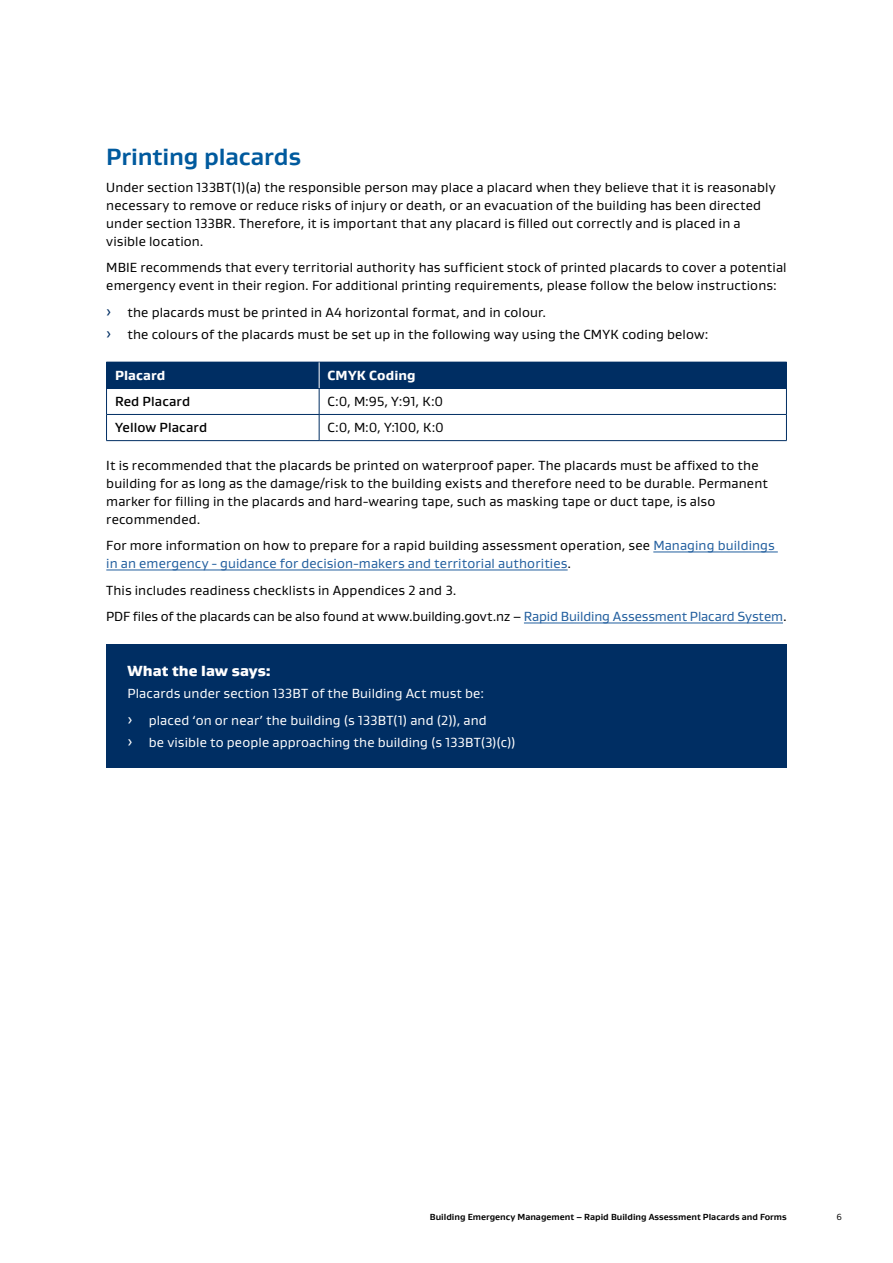
<style>
.page{position:relative;width:893px;height:1263px;background:#fff}
.page>*{position:absolute;margin:0;border:0;box-sizing:border-box;transform-origin:0 0}
.t1{font:700 24px "Gustan";letter-spacing:-.005em;color:#005a9e}
.t2{font:900 15px "Gustan";letter-spacing:.005em;color:#fff}
.t3{font:13.5px/18px "Gustan";letter-spacing:.01em;color:#000}
.t4{font:13.5px/18px "Gustan";letter-spacing:.01em;color:#215e9e}
.t5{font:13.5px "Gustan";letter-spacing:.01em;color:#fff}
.t6{font:13.5px "Gustan";letter-spacing:-.01em;color:#000}
.t7{font:500 13.5px "Gustan";letter-spacing:.01em;color:#000}
.t8{font:800 13.5px "Gustan";letter-spacing:.01em;color:#fff}
.t9{font:700 9px "Gustan";color:#000}
.t10{font:9px "Gustan";color:#000}
.s1{color:#000}
.s2{color:#215e9e}
</style>
<div class="page">
<div style="left:106px;top:644px;width:681px;height:124px;background:#002e63"></div>
<div style="left:107px;top:362px;width:212px;height:26px;background:#002e63"></div>
<div style="left:319px;top:362px;width:467px;height:26px;background:#002e63"></div>
<hr style="left:106px;top:388px;width:213px;height:1px;background:#002e63">
<hr style="left:319px;top:388px;width:468px;height:1px;background:#002e63">
<hr style="left:106px;top:414px;width:213px;height:1px;background:#002e63">
<svg style="left:106px;top:362px;width:1px;height:78px"></svg>
<hr style="left:319px;top:414px;width:468px;height:1px;background:#002e63">
<svg style="left:786px;top:362px;width:1px;height:78px"></svg>
<hr style="left:106px;top:440px;width:213px;height:1px;background:#002e63">
<hr style="left:319px;top:440px;width:468px;height:1px;background:#002e63">
<svg style="left:319px;top:362px;width:1px;height:78px"></svg>
<hr style="left:653px;top:552px;width:125px;height:1px;background:#215e9e">
<hr style="left:106px;top:570px;width:462px;height:1px;background:#215e9e">
<hr style="left:524px;top:623px;width:259px;height:1px;background:#215e9e">
<h2 class="t1" style="left:106px;top:141px;width:196px">Printing placards</h2>
<p class="t3" style="left:106px;top:178px;width:671px">Under section 133BT(1)(a) the responsible person may place a placard when they believe that it is reasonably necessary to remove or reduce risks of injury or death, or an evacuation of the building has been directed under section 133BR. Therefore, it is important that any placard is flled out correctly and is placed in a visible location.</p>
<p class="t3" style="left:106px;top:258px;width:682px">MBIE recommends that every territorial authority has suffcient stock of printed placards to cover a potential emergency event in their region. For additional printing requirements, please follow the below instructions:</p>
<p class="t3" style="left:128px;top:300px;width:582px;line-height:22.2px">the placards must be printed in A4 horizontal format, and in colour.<br>the colours of the placards must be set up in the following way using the CMYK coding below:</p>
<p class="t8" style="left:115px;top:366px;width:52px">Placard</p>
<p class="t8" style="left:328px;top:366px;width:90px">CMYK Coding</p>
<p class="t7" style="left:115px;top:392px;width:77px">Red Placard</p>
<p class="t3" style="left:328px;top:392px;width:117px">C:0, M:95, Y:91, K:0</p>
<p class="t7" style="left:115px;top:419px;width:94px">Yellow Placard</p>
<p class="t3" style="left:328px;top:418px;width:118px">C:0, M:0, Y:100, K:0</p>
<p class="t3" style="left:106px;top:456px;width:663px">It is recommended that the placards be printed on waterproof paper. The placards must be affxed to the building for as long as the damage/risk to the building exists and therefore need to be durable. Permanent marker for flling in the placards and hard-wearing tape, such as masking tape or duct tape, is also recommended.</p>
<p class="t4" style="left:106px;top:536px;width:670px"><span class="s1">For more information on how to prepare for a rapid building assessment operation, see</span> Managing buildings in an emergency - guidance for decision-makers and territorial authorities<span class="s1">.</span></p>
<p class="t3" style="left:106px;top:581px;width:352px">This includes readiness checklists in Appendices 2 and 3.</p>
<p class="t6" style="left:106px;top:608px;width:682px">PDF fles of the placards can be also found at www.building.govt.nz – <span class="s2">Rapid Building Assessment Placard System</span>.</p>
<h5 class="t2" style="left:128px;top:661px;width:145px">What the law says:</h5>
<p class="t5" style="left:128px;top:685px;width:358px">Placards under section 133BT of the Building Act must be:</p>
<p class="t5" style="left:149px;top:711px;width:340px">placed ‘on or near’ the building (s 133BT(1) and (2)), and</p>
<p class="t5" style="left:149px;top:733px;width:368px">be visible to people approaching the building (s 133BT(3)(c))</p>
<p class="t9" style="left:430px;top:1210px;width:358px">Building Emergency Management – Rapid Building Assessment Placards and Forms</p>
<p class="t10" style="left:836px;top:1210px;width:7px">6</p>
</div>
